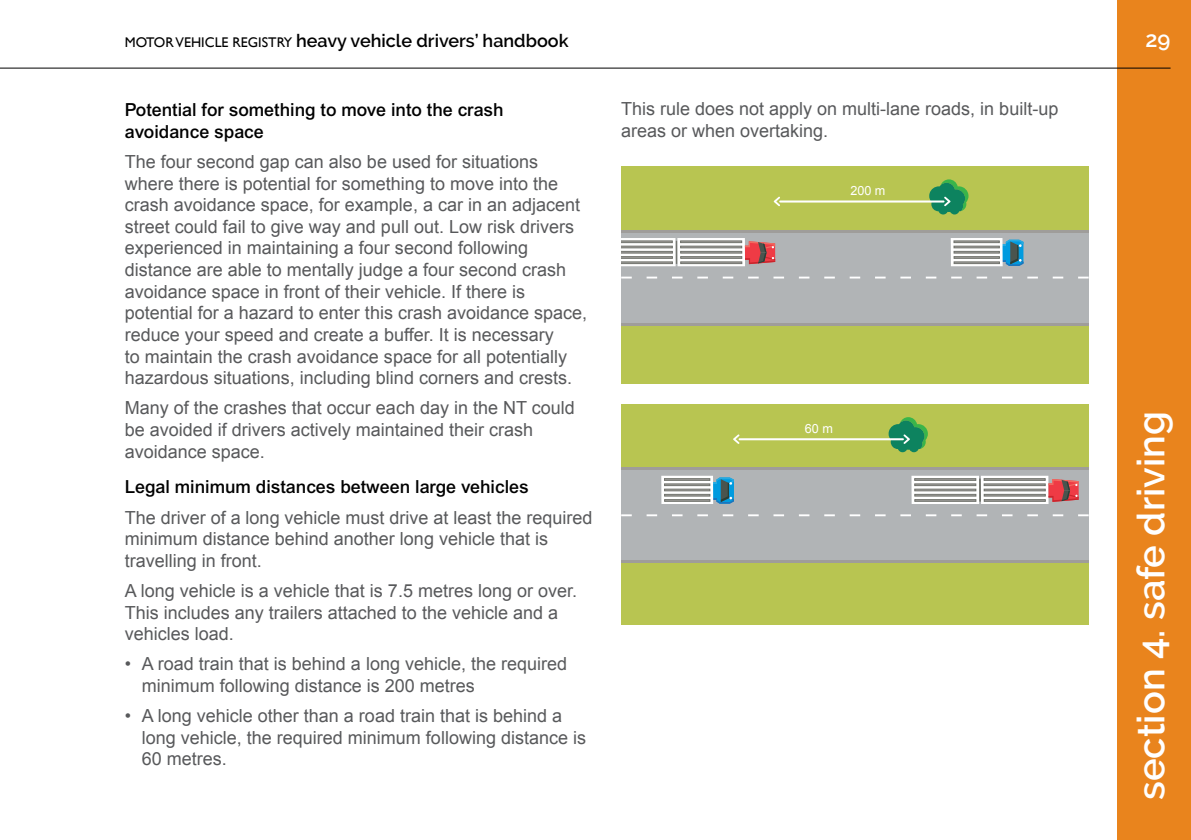
<style>
.page{position:relative;width:1191px;height:840px;background:#fff}
.page>*{position:absolute;margin:0;border:0;box-sizing:border-box;transform-origin:0 0}
.t1{font:600 38px "Raleway";color:#fff}
.t2{font:600 22px "Raleway";color:#fff}
.t3{font:18px/21.6px "Arial";color:#58595b}
.t4{font:500 18px/21.6px "Arial";color:#000}
.t5{font:600 18px "Raleway";color:#000}
.t6{font:12.6px "Arial";color:#fff}
.s1{font-family:"Gill Sans";font-weight:400;font-size:14px}
</style>
<div class="page">
<div style="left:1117px;top:0;width:74px;height:839px;background:#e9841d"></div>
<hr style="left:0;top:68px;width:1170px;height:1px;background:#000">
<div style="left:621px;top:166px;width:468px;height:217px;background:#b8c551"></div>
<div style="left:621px;top:229px;width:468px;height:96px;background:linear-gradient(to right,#9f9d9a,#9f9d9a)"></div>
<div style="left:621px;top:232px;width:468px;height:90px;background:#b1b4b6"></div>
<svg style="left:621px;top:276px;width:468px;height:2px"></svg>
<hr style="left:780px;top:200px;width:163px;height:2px;background:#fff">
<svg style="left:773px;top:196px;width:7px;height:10px"></svg>
<svg style="left:929px;top:179px;width:39px;height:35px"></svg>
<hr style="left:675px;top:241px;width:2px;height:23px;background:#73756f">
<svg style="left:677px;top:238px;width:68px;height:28px"></svg>
<div style="left:680px;top:240px;width:62px;height:3px;border:1px solid #73756f"></div>
<div style="left:680px;top:245px;width:62px;height:3px;border:1px solid #73756f"></div>
<div style="left:680px;top:251px;width:62px;height:2px;border:1px solid #73756f"></div>
<div style="left:680px;top:256px;width:62px;height:2px;border:1px solid #73756f"></div>
<div style="left:680px;top:261px;width:62px;height:3px;border:1px solid #73756f"></div>
<div style="left:621px;top:238px;width:54px;height:28px;background:linear-gradient(to right,#f0f0ef,#f2f2f1)"></div>
<svg style="left:621px;top:240px;width:52px;height:24px"></svg>
<svg style="left:745px;top:241px;width:30px;height:23px"></svg>
<svg style="left:1002px;top:239px;width:21px;height:27px"></svg>
<svg style="left:950px;top:238px;width:52px;height:28px"></svg>
<div style="left:953px;top:240px;width:46px;height:3px;border:1px solid #73756f"></div>
<div style="left:953px;top:245px;width:46px;height:3px;border:1px solid #73756f"></div>
<div style="left:953px;top:251px;width:46px;height:2px;border:1px solid #73756f"></div>
<div style="left:953px;top:256px;width:46px;height:2px;border:1px solid #73756f"></div>
<div style="left:953px;top:261px;width:46px;height:3px;border:1px solid #73756f"></div>
<div style="left:621px;top:403px;width:468px;height:221px;background:#b8c551"></div>
<div style="left:621px;top:467px;width:468px;height:95px;background:#9f9d9a"></div>
<div style="left:621px;top:470px;width:468px;height:90px;background:#b1b4b6"></div>
<svg style="left:621px;top:514px;width:468px;height:2px"></svg>
<hr style="left:739px;top:438px;width:164px;height:2px;background:#fff">
<svg style="left:733px;top:434px;width:6px;height:10px"></svg>
<svg style="left:888px;top:417px;width:40px;height:35px"></svg>
<hr style="left:979px;top:478px;width:2px;height:23px;background:#73756f">
<svg style="left:981px;top:475px;width:67px;height:28px"></svg>
<div style="left:983px;top:478px;width:62px;height:2px;border:1px solid #73756f"></div>
<div style="left:983px;top:483px;width:62px;height:2px;border:1px solid #73756f"></div>
<div style="left:983px;top:488px;width:62px;height:3px;border:1px solid #73756f"></div>
<div style="left:983px;top:493px;width:62px;height:3px;border:1px solid #73756f"></div>
<div style="left:983px;top:499px;width:62px;height:2px;border:1px solid #73756f"></div>
<svg style="left:911px;top:475px;width:68px;height:28px"></svg>
<div style="left:914px;top:478px;width:62px;height:2px;border:1px solid #73756f"></div>
<div style="left:914px;top:483px;width:62px;height:2px;border:1px solid #73756f"></div>
<div style="left:914px;top:488px;width:62px;height:3px;border:1px solid #73756f"></div>
<div style="left:914px;top:493px;width:62px;height:3px;border:1px solid #73756f"></div>
<div style="left:914px;top:499px;width:62px;height:2px;border:1px solid #73756f"></div>
<svg style="left:1048px;top:478px;width:30px;height:23px"></svg>
<svg style="left:713px;top:477px;width:21px;height:26px"></svg>
<svg style="left:661px;top:475px;width:52px;height:28px"></svg>
<div style="left:664px;top:478px;width:46px;height:2px;border:1px solid #73756f"></div>
<div style="left:664px;top:483px;width:46px;height:2px;border:1px solid #73756f"></div>
<div style="left:664px;top:488px;width:46px;height:3px;border:1px solid #73756f"></div>
<div style="left:664px;top:493px;width:46px;height:3px;border:1px solid #73756f"></div>
<div style="left:664px;top:499px;width:46px;height:2px;border:1px solid #73756f"></div>
<p class="t5" style="left:125px;top:31px;width:445px"><span class="s1">MOTOR VEHICLE REGISTRY</span> heavy vehicle drivers’ handbook</p>
<p class="t4" style="left:125px;top:99px;width:380px">Potential for something to move into the crash avoidance space</p>
<p class="t3" style="left:125px;top:151px;width:464px">The four second gap can also be used for situations where there is potential for something to move into the crash avoidance space, for example, a car in an adjacent street could fail to give way and pull out. Low risk drivers experienced in maintaining a four second following distance are able to mentally judge a four second crash avoidance space in front of their vehicle. If there is potential for a hazard to enter this crash avoidance space, reduce your speed and create a buffer. It is necessary<br>to maintain the crash avoidance space for all potentially hazardous situations, including blind corners and crests.</p>
<p class="t3" style="left:125px;top:397px;width:451px">Many of the crashes that occur each day in the NT could be avoided if drivers actively maintained their crash avoidance space.</p>
<p class="t4" style="left:125px;top:476px;width:405px">Legal minimum distances between large vehicles</p>
<p class="t3" style="left:125px;top:506px;width:469px">The driver of a long vehicle must drive at least the required minimum distance behind another long vehicle that is travelling in front.</p>
<p class="t3" style="left:125px;top:579px;width:454px">A long vehicle is a vehicle that is 7.5 metres long or over.<br>This includes any trailers attached to the vehicle and a vehicles load.</p>
<p class="t3" style="left:142px;top:653px;width:427px;text-indent:-17px">• A road train that is behind a long vehicle, the required minimum following distance is 200 metres</p>
<p class="t3" style="left:142px;top:704px;width:446px;text-indent:-17px">• A long vehicle other than a road train that is behind a long vehicle, the required minimum following distance is<br>60 metres.</p>
<p class="t3" style="left:621px;top:98px;width:439px">This rule does not apply on multi-lane roads, in built-up areas or when overtaking.</p>
<p class="t6" style="left:850px;top:182px;width:37px">200 m</p>
<p class="t6" style="left:804px;top:420px;width:30px">60 m</p>
<p class="t2" style="left:1145px;top:27px;width:27px">29</p>
<h1 class="t1" style="left:1129px;top:799px;width:390px;rotate:-90deg">section 4. safe driving</h1>
</div>
